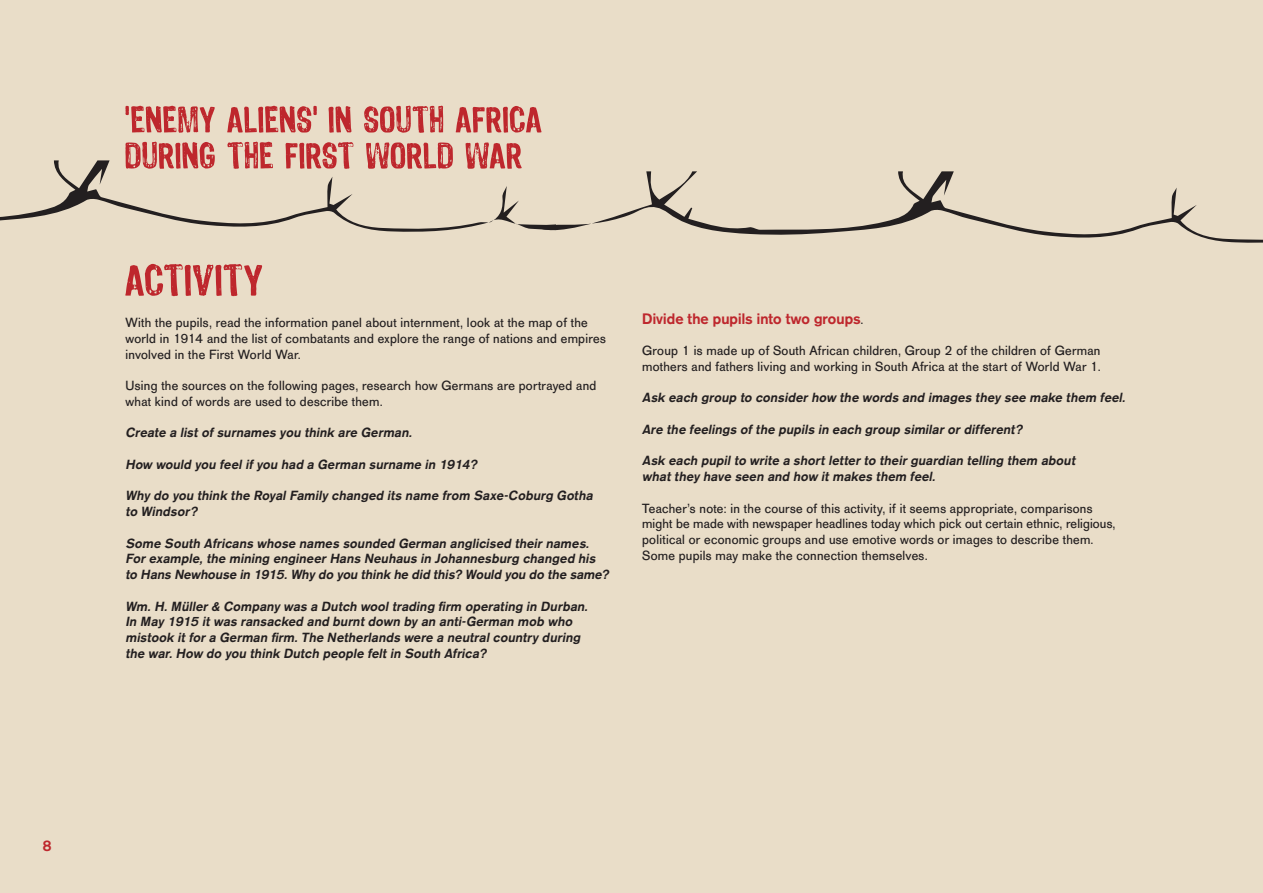
<style>
.page{position:relative;width:1263px;height:893px;background:#e9ddc8}
.page>*{position:absolute;margin:0;border:0;box-sizing:border-box;transform-origin:0 0}
.t1{font:500 15px "AG Old Face BQ";letter-spacing:.01em;color:#be272d}
.t2{font:italic 500 13.2px/15.8px "AG Old Face BQ";color:#231f20}
.t3{font:13.2px/15.8px "AG Old Face BQ";letter-spacing:.02em;color:#231f20}
.s1{font-weight:400;font-size:13.2px;color:#231f20}
</style>
<div class="page">
<svg style="left:125px;top:264px;width:137px;height:32px"></svg>
<svg style="left:556px;top:171px;width:707px;height:72px"></svg>
<svg style="left:125px;top:106px;width:417px;height:27px"></svg>
<svg style="left:0;top:142px;width:556px;height:90px"></svg>
<p class="t1" style="left:43px;top:836px;width:11px">8</p>
<p class="t3" style="left:125px;top:315px;width:482px">With the pupils, read the information panel about internment, look at the map of the world in 1914 and the list of combatants and explore the range of nations and empires involved in the First World War.</p>
<p class="t3" style="left:125px;top:378px;width:472px">Using the sources on the following pages, research how Germans are portrayed and what kind of words are used to describe them.</p>
<p class="t2" style="left:125px;top:425px;width:291px">Create a list of surnames you think are German.</p>
<p class="t2" style="left:125px;top:456px;width:356px">How would you feel if you had a German surname in 1914?</p>
<p class="t2" style="left:125px;top:488px;width:471px">Why do you think the Royal Family changed its name from Saxe-Coburg Gotha to Windsor?</p>
<p class="t2" style="left:125px;top:535px;width:468px">Some South Africans whose names sounded German anglicised their names.</p>
<p class="t2" style="left:125px;top:551px;width:487px">For example, the mining engineer Hans Neuhaus in Johannesburg changed his to Hans Newhouse in 1915.Why do you think he did this? Would you do the same?</p>
<p class="t2" style="left:125px;top:598px;width:466px">Wm. H. Müller &amp; Company was a Dutch wool trading firm operating in Durban.<br>In May 1915 it was ransacked and burnt down by an anti-German mob who mistook it for a German firm. The Netherlands were a neutral country during the war. How do you think Dutch people felt in South Africa?</p>
<p class="t1" style="left:642px;top:309px;width:223px">Divide the pupils into two groups<span class="s1">.</span></p>
<p class="t3" style="left:642px;top:343px;width:460px">Group 1 is made up of South African children, Group 2 of the children of German mothers and fathers living and working in South Africa at the start of World War 1.</p>
<p class="t2" style="left:642px;top:390px;width:487px">Ask each group to consider how the words and images they see make them feel.</p>
<p class="t2" style="left:642px;top:421px;width:384px">Are the feelings of the pupils in each group similar or different?</p>
<p class="t2" style="left:642px;top:453px;width:437px">Ask each pupil to write a short letter to their guardian telling them about</p>
<p class="t2" style="left:642px;top:469px;width:297px">what they have seen and how it makes them feel.</p>
<p class="t3" style="left:642px;top:500px;width:452px">Teacher’s note: in the course of this activity, if it seems appropriate, comparisons</p>
<p class="t3" style="left:642px;top:516px;width:475px">might be made with newspaper headlines today which pick out certain ethnic, religious, political or economic groups and use emotive words or images to describe them.</p>
<p class="t3" style="left:642px;top:548px;width:287px">Some pupils may make the connection themselves.</p>
</div>
